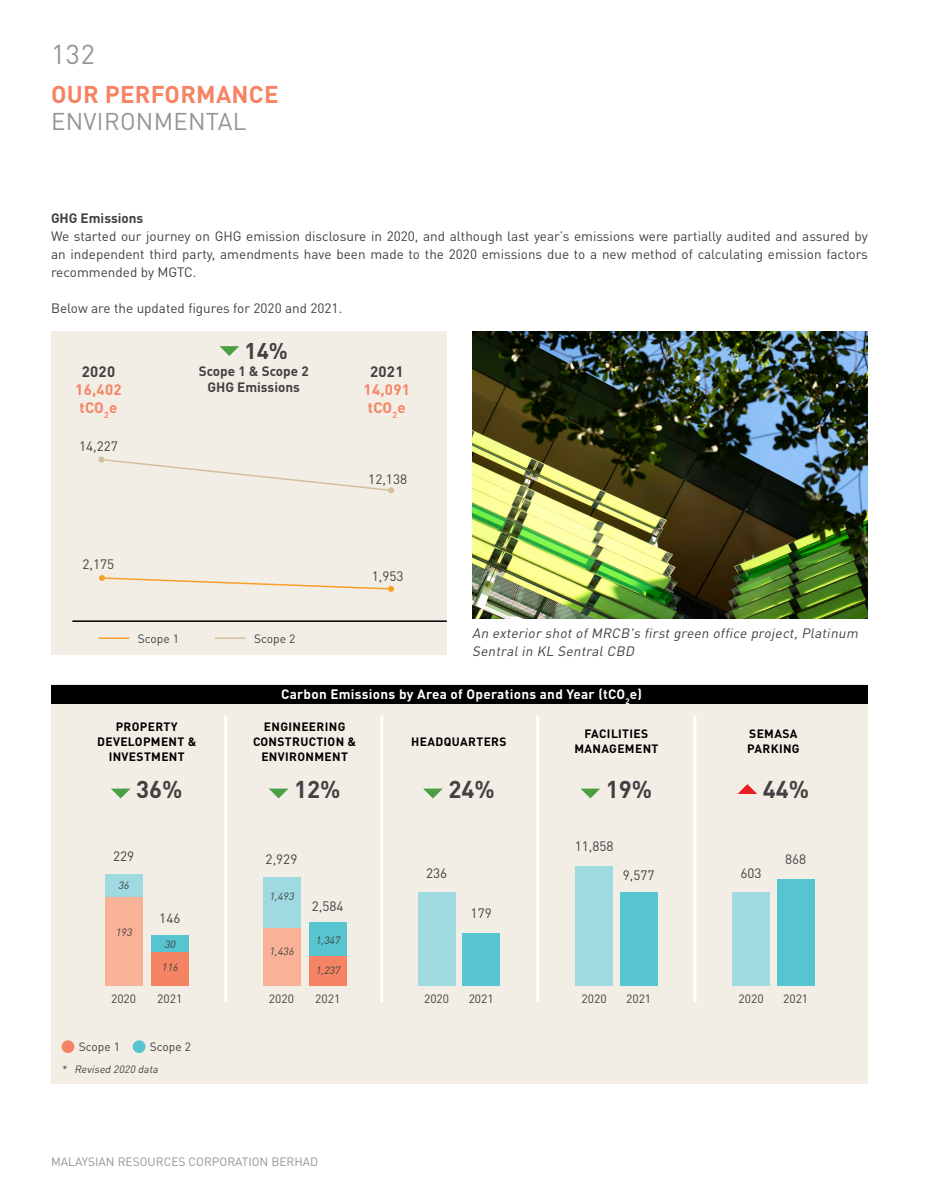
<style>
.page{position:relative;width:936px;height:1191px;background:#fff}
.page>*{position:absolute;margin:0;border:0;box-sizing:border-box;transform-origin:0 0}
.t1{font:27px "DIN Pro";color:#939598}
.t2{font:700 24px "DIN Pro";color:#414042}
.t3{font:700 24px "DIN Pro";letter-spacing:.01em;color:#f58465}
.t4{font:24px "DIN Pro";letter-spacing:.01em;color:#939598}
.t5{font:700 22.5px "DIN Pro";color:#414042}
.t6{font:700 15px/18px "DIN Pro";letter-spacing:.02em;color:#f58465}
.t7{font:700 15px "DIN Pro";letter-spacing:.02em;color:#414042}
.t8{font:13.5px/18px "DIN Pro";color:#414042;text-align:justify}
.t9{font:italic 13.5px/18px "DIN Pro";color:#414042}
.t10{font:700 13.5px "DIN Pro";letter-spacing:.02em;color:#fff}
.t11{font:700 13.5px/16.5px "DIN Pro";color:#414042;text-align:center}
.t12{font:700 12px/15px "DIN Pro";letter-spacing:.03em;color:#000;text-align:center}
.t13{font:12px "DIN Pro";color:#414042}
.t14{font:12px "DIN Pro";color:#939598}
.t15{font:italic 10.5px/23px "DIN Pro";color:#414042}
</style>
<div class="page">
<div style="left:51px;top:331px;width:395px;height:323px;background:#f3eee5"></div>
<hr style="left:72px;top:620px;width:374px;height:2px;background:#000">
<hr style="left:99px;top:637px;width:30px;height:2px;background:#f99f27">
<hr style="left:215px;top:637px;width:30px;height:2px;background:#d4bf9b">
<svg style="left:99px;top:575px;width:295px;height:17px"></svg>
<svg style="left:98px;top:456px;width:296px;height:37px"></svg>
<svg style="left:219px;top:346px;width:20px;height:10px"></svg>
<div style="left:51px;top:685px;width:816px;height:399px;background:#f3eee5"></div>
<div style="left:62px;top:1040px;width:12px;height:13px;background:#f58465;border-radius:50%"></div>
<div style="left:133px;top:1040px;width:12px;height:13px;background:#56c5d0;border-radius:50%"></div>
<div style="left:51px;top:685px;width:816px;height:18px;background:#000"></div>
<svg style="left:111px;top:788px;width:20px;height:10px"></svg>
<div style="left:105px;top:874px;width:37px;height:23px;background:#9edae0"></div>
<div style="left:151px;top:935px;width:38px;height:17px;background:#56c5d0"></div>
<div style="left:105px;top:897px;width:37px;height:89px;background:#f9b298"></div>
<div style="left:151px;top:952px;width:38px;height:34px;background:#f58465"></div>
<svg style="left:269px;top:788px;width:19px;height:10px"></svg>
<div style="left:262px;top:878px;width:38px;height:50px;background:#9edae0"></div>
<div style="left:309px;top:922px;width:37px;height:34px;background:#56c5d0"></div>
<div style="left:262px;top:928px;width:38px;height:58px;background:#f9b298"></div>
<div style="left:309px;top:956px;width:37px;height:30px;background:#f58465"></div>
<svg style="left:423px;top:788px;width:20px;height:10px"></svg>
<div style="left:462px;top:933px;width:38px;height:53px;background:#56c5d0"></div>
<div style="left:418px;top:893px;width:37px;height:93px;background:#9edae0"></div>
<svg style="left:580px;top:788px;width:20px;height:10px"></svg>
<div style="left:619px;top:892px;width:38px;height:94px;background:#56c5d0"></div>
<div style="left:575px;top:866px;width:38px;height:120px;background:#9edae0"></div>
<svg style="left:737px;top:784px;width:20px;height:10px"></svg>
<div style="left:776px;top:879px;width:38px;height:107px;background:#56c5d0"></div>
<div style="left:732px;top:893px;width:38px;height:93px;background:#9edae0"></div>
<hr style="left:224px;top:715px;width:3px;height:287px;background:#fff">
<hr style="left:380px;top:715px;width:3px;height:287px;background:#fff">
<hr style="left:536px;top:715px;width:3px;height:287px;background:#fff">
<hr style="left:693px;top:715px;width:3px;height:287px;background:#fff">
<img style="left:472px;top:331px;width:395px;height:287px">
<h1 class="t1" style="left:51px;top:35px;width:45px">132</h1>
<h2 class="t3" style="left:51px;top:78px;width:229px">OUR PERFORMANCE</h2>
<h2 class="t4" style="left:51px;top:105px;width:197px">ENVIRONMENTAL</h2>
<p class="t11" style="left:51px;top:209px;width:94px">GHG Emissions</p>
<p class="t8" style="left:51px;top:226px;width:818px">We started our journey on GHG emission disclosure in 2020, and although last year’s emissions were partially audited and assured by an independent third party, amendments have been made to the 2020 emissions due to a new method of calculating emission factors recommended by MGTC.</p>
<p class="t8" style="left:51px;top:298px;width:293px">Below are the updated figures for 2020 and 2021.</p>
<p class="t7" style="left:82px;top:362px;width:35px">2020</p>
<p class="t6" style="left:75px;top:380px;width:48px">16,402 tCO<sub>2</sub>e</p>
<p class="t8" style="left:79px;top:436px;width:40px">14,227</p>
<h3 class="t5" style="left:244px;top:335px;width:45px">14%</h3>
<p class="t11" style="left:199px;top:362px;width:111px">Scope 1 &amp; Scope 2<br>GHG Emissions</p>
<p class="t7" style="left:370px;top:362px;width:35px">2021</p>
<p class="t6" style="left:363px;top:380px;width:48px">14,091 tCO<sub>2</sub>e</p>
<p class="t8" style="left:368px;top:469px;width:40px">12,138</p>
<p class="t8" style="left:83px;top:555px;width:33px">2,175</p>
<p class="t13" style="left:138px;top:630px;width:43px">Scope 1</p>
<p class="t13" style="left:254px;top:630px;width:43px">Scope 2</p>
<p class="t8" style="left:372px;top:566px;width:33px">1,953</p>
<p class="t9" style="left:472px;top:623px;width:390px">An exterior shot of MRCB's first green office project, Platinum<br>Sentral in KL Sentral CBD</p>
<p class="t10" style="left:281px;top:685px;width:362px">Carbon Emissions by Area of Operations and Year (tCO<sub>2</sub>e)</p>
<p class="t12" style="left:97px;top:718px;width:101px">PROPERTY<br>DEVELOPMENT &amp;<br>INVESTMENT</p>
<h2 class="t2" style="left:136px;top:773px;width:48px">36%</h2>
<p class="t8" style="left:113px;top:846px;width:23px">229</p>
<p class="t15" style="left:118px;top:873px;width:15px">36</p>
<p class="t15" style="left:115px;top:920px;width:20px">193</p>
<p class="t8" style="left:159px;top:909px;width:23px">146</p>
<p class="t15" style="left:162px;top:932px;width:20px">30<br>116</p>
<p class="t13" style="left:111px;top:990px;width:27px">2020</p>
<p class="t13" style="left:157px;top:990px;width:27px">2021</p>
<p class="t13" style="left:79px;top:1038px;width:43px">Scope 1</p>
<p class="t13" style="left:150px;top:1038px;width:43px">Scope 2</p>
<p class="t15" style="left:62px;top:1057px;width:100px">* Revised 2020 data</p>
<p class="t12" style="left:253px;top:718px;width:105px">ENGINEERING<br>CONSTRUCTION &amp;<br>ENVIRONMENT</p>
<h2 class="t2" style="left:294px;top:773px;width:48px">12%</h2>
<p class="t8" style="left:265px;top:849px;width:33px">2,929</p>
<p class="t15" style="left:269px;top:884px;width:29px">1,493</p>
<p class="t15" style="left:269px;top:939px;width:29px">1,436</p>
<p class="t8" style="left:312px;top:896px;width:33px">2,584</p>
<p class="t15" style="left:315px;top:928px;width:29px">1,347</p>
<p class="t15" style="left:315px;top:958px;width:29px">1,237</p>
<p class="t13" style="left:269px;top:990px;width:27px">2020</p>
<p class="t13" style="left:315px;top:990px;width:27px">2021</p>
<p class="t14" style="left:51px;top:1153px;width:269px">MALAYSIAN RESOURCES CORPORATION BERHAD</p>
<p class="t12" style="left:411px;top:733px;width:97px">HEADQUARTERS</p>
<h2 class="t2" style="left:448px;top:773px;width:48px">24%</h2>
<p class="t8" style="left:426px;top:863px;width:23px">236</p>
<p class="t8" style="left:470px;top:903px;width:23px">179</p>
<p class="t13" style="left:424px;top:990px;width:27px">2020</p>
<p class="t13" style="left:468px;top:990px;width:27px">2021</p>
<p class="t12" style="left:574px;top:725px;width:85px">FACILITIES<br>MANAGEMENT</p>
<h2 class="t2" style="left:606px;top:773px;width:48px">19%</h2>
<p class="t8" style="left:574px;top:836px;width:40px">11,858</p>
<p class="t8" style="left:622px;top:865px;width:33px">9,577</p>
<p class="t13" style="left:581px;top:990px;width:27px">2020</p>
<p class="t13" style="left:626px;top:990px;width:27px">2021</p>
<p class="t12" style="left:747px;top:725px;width:54px;text-align:left">SEMASA<br>PARKING</p>
<h2 class="t2" style="left:762px;top:773px;width:48px">44%</h2>
<p class="t8" style="left:740px;top:863px;width:23px">603</p>
<p class="t8" style="left:785px;top:849px;width:23px">868</p>
<p class="t13" style="left:738px;top:990px;width:27px">2020</p>
<p class="t13" style="left:783px;top:990px;width:27px">2021</p>
</div>
